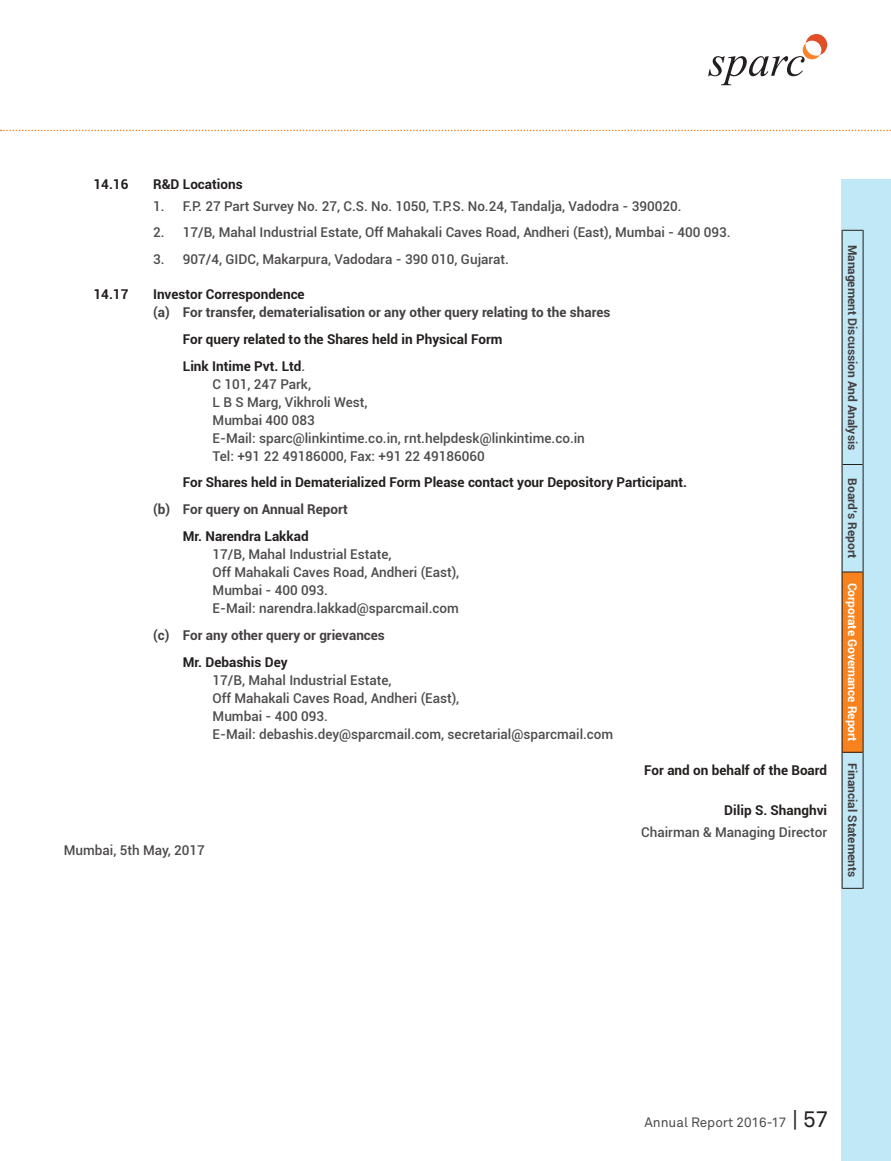
<style>
.page{position:relative;width:891px;height:1161px;background:#fff}
.page>*{position:absolute;margin:0;border:0;box-sizing:border-box;transform-origin:0 0}
.t1{font:500 13.5px/18px "Roboto";color:#4e4b4c}
.t2{font:700 13.5px/27px "Roboto";color:#241f1f}
.t3{font:700 13.5px "Roboto";color:#444041}
.t4{font:13.5px "Akkurat";color:#4e4b4c}
.t5{font:700 12px "Roboto";color:#444041}
.t6{font:700 12px "Roboto";color:#fff}
.s1{font-weight:500;color:#4e4b4c}
.s2{font-size:22.5px;color:#241f1f}
</style>
<div class="page">
<svg style="left:708px;top:34px;width:120px;height:51px"></svg>
<div style="left:842px;top:179px;width:49px;height:982px;background:#c1e8f7"></div>
<div style="left:842px;top:572px;width:21px;height:180px;background:#f8821e"></div>
<hr style="left:863px;top:465px;width:1px;height:107px;background:#241f1f">
<hr style="left:863px;top:572px;width:1px;height:180px;background:#241f1f">
<hr style="left:863px;top:752px;width:1px;height:137px;background:#241f1f">
<hr style="left:842px;top:465px;width:1px;height:107px;background:#241f1f">
<hr style="left:842px;top:572px;width:1px;height:180px;background:#241f1f">
<hr style="left:842px;top:752px;width:1px;height:137px;background:#241f1f">
<svg style="left:842px;top:572px;width:21px;height:1px"></svg>
<svg style="left:842px;top:752px;width:21px;height:1px"></svg>
<svg style="left:842px;top:888px;width:21px;height:1px"></svg>
<hr style="left:863px;top:230px;width:1px;height:235px;background:#241f1f">
<svg style="left:843px;top:230px;width:20px;height:1px"></svg>
<svg style="left:843px;top:464px;width:20px;height:1px"></svg>
<hr style="left:842px;top:230px;width:1px;height:235px;background:#241f1f">
<svg style="left:1px;top:130px;width:890px;height:1px"></svg>
<p class="t2" style="left:94px;top:170px;width:36px">14.16</p>
<p class="t2" style="left:153px;top:170px;width:91px">R&amp;D Locations</p>
<p class="t1" style="left:153px;top:197px;width:530px">1. F.P. 27 Part Survey No. 27, C.S. No. 1050, T.P.S. No.24, Tandalja, Vadodra - 390020.</p>
<p class="t1" style="left:153px;top:223px;width:579px">2. 17/B, Mahal Industrial Estate, Off Mahakali Caves Road, Andheri (East), Mumbai - 400 093.</p>
<p class="t1" style="left:153px;top:250px;width:357px">3. 907/4, GIDC, Makarpura, Vadodara - 390 010, Gujarat.</p>
<p class="t2" style="left:94px;top:280px;width:36px">14.17</p>
<p class="t2" style="left:153px;top:280px;width:153px">Investor Correspondence</p>
<p class="t3" style="left:153px;top:303px;width:459px">(a) For transfer, dematerialisation or any other query relating to the shares</p>
<p class="t2" style="left:183px;top:325px;width:321px">For query related to the Shares held in Physical Form<br>Link Intime Pvt. Ltd<span class="s1">.</span></p>
<p class="t1" style="left:213px;top:375px;width:374px">C 101, 247 Park,<br>L B S Marg, Vikhroli West,<br>Mumbai 400 083<br>E-Mail: sparc@linkintime.co.in, rnt.helpdesk@linkintime.co.in Tel: +91 22 49186000, Fax: +91 22 49186060</p>
<p class="t2" style="left:183px;top:469px;width:506px">For Shares held in Dematerialized Form Please contact your Depository Participant.</p>
<p class="t3" style="left:153px;top:500px;width:196px">(b) For query on Annual Report</p>
<p class="t2" style="left:183px;top:523px;width:127px">Mr. Narendra Lakkad</p>
<p class="t1" style="left:213px;top:545px;width:248px">17/B, Mahal Industrial Estate,<br>Off Mahakali Caves Road, Andheri (East), Mumbai - 400 093.<br>E-Mail: narendra.lakkad@sparcmail.com</p>
<p class="t3" style="left:153px;top:626px;width:233px">(c) For any other query or grievances</p>
<p class="t2" style="left:183px;top:649px;width:106px">Mr. Debashis Dey</p>
<p class="t1" style="left:213px;top:671px;width:402px">17/B, Mahal Industrial Estate,<br>Off Mahakali Caves Road, Andheri (East),<br>Mumbai - 400 093.<br>E-Mail: debashis.dey@sparcmail.com, secretarial@sparcmail.com</p>
<p class="t2" style="left:644px;top:757px;width:184px">For and on behalf of the Board</p>
<p class="t2" style="left:724px;top:796px;width:104px">Dilip S. Shanghvi</p>
<p class="t1" style="left:641px;top:823px;width:187px">Chairman &amp; Managing Director</p>
<p class="t1" style="left:64px;top:841px;width:143px">Mumbai, 5th May, 2017</p>
<p class="t5" style="left:861px;top:245px;width:207px;rotate:90deg">Management Discussion And Analysis</p>
<p class="t5" style="left:861px;top:478px;width:81px;rotate:90deg">Board’s Report</p>
<p class="t6" style="left:861px;top:583px;width:160px;rotate:90deg">Corporate Governance Report</p>
<p class="t5" style="left:861px;top:763px;width:116px;rotate:90deg">Financial Statements</p>
<p class="t4" style="left:644px;top:1114px;width:185px">Annual Report 2016-17 <span class="s2">| 57</span></p>
</div>
